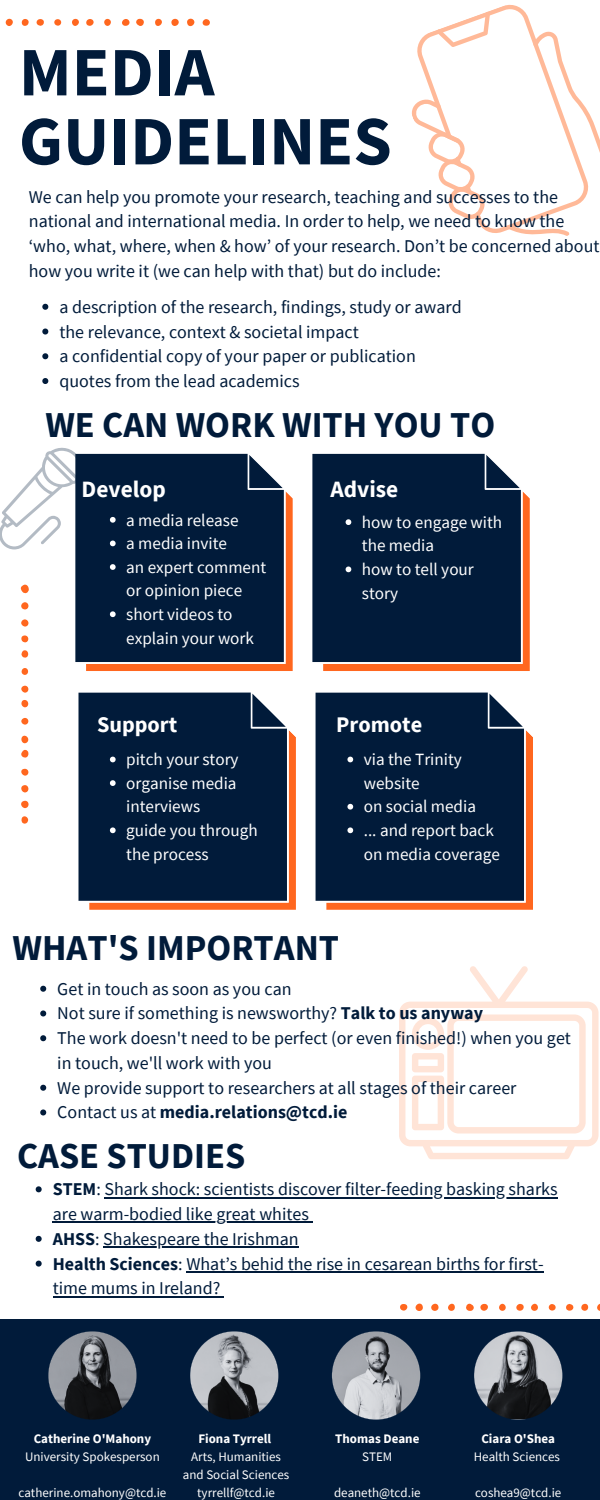
<style>
.page{position:relative;width:600px;height:1500px;background:#fff}
.page>*{position:absolute;margin:0;border:0;box-sizing:border-box;transform-origin:0 0}
.t1{font:700 69.4px/69px "Source Sans Pro";color:#011b3a}
.t2{font:700 36.4px "Source Sans Pro";color:#011b3a}
.t3{font:700 23.4px "Source Sans Pro";color:#fff}
.t4{font:700 22.3px "Source Sans Pro";color:#fff}
.t5{font:18px/24.8px "Source Sans Pro";color:#011b3a}
.t6{font:700 18px "Source Sans Pro";color:#011b3a}
.t7{font:17.2px/23.6px "Source Sans Pro";color:#fff}
.t8{font:13px/18px "Source Sans Pro";color:#fff;text-align:center}
.t9{font:700 13px "Source Sans Pro";color:#fff}
.s1{font-weight:700}
.s2{font-weight:400}
</style>
<div class="page">
<svg style="left:417px;top:4px;width:112px;height:229px"></svg>
<svg style="left:436px;top:11px;width:61px;height:40px"></svg>
<svg style="left:411px;top:91px;width:79px;height:135px"></svg>
<svg style="left:506px;top:18px;width:94px;height:218px"></svg>
<svg style="left:75px;top:453px;width:218px;height:218px;background:#1b2a41"></svg>
<svg style="left:312px;top:453px;width:218px;height:218px;background:#1b2a41"></svg>
<svg style="left:78px;top:692px;width:218px;height:218px;background:#1b2a41"></svg>
<svg style="left:0;top:447px;width:82px;height:102px"></svg>
<svg style="left:315px;top:692px;width:218px;height:218px;background:#1b2a41"></svg>
<div style="left:0;top:1320px;width:600px;height:180px;background:#011b3a"></div>
<svg style="left:399px;top:966px;width:200px;height:193px"></svg>
<svg style="left:412px;top:1014px;width:174px;height:120px"></svg>
<svg style="left:136px;top:19px;width:8px;height:7px"></svg>
<div style="left:187px;top:19px;width:7px;height:7px;background:#ff671f;border-radius:50%"></div>
<div style="left:171px;top:19px;width:8px;height:7px;background:#ff671f;border-radius:50%"></div>
<svg style="left:122px;top:19px;width:8px;height:7px"></svg>
<div style="left:6px;top:19px;width:7px;height:7px;background:#ff671f;border-radius:50%"></div>
<div style="left:86px;top:19px;width:8px;height:7px;background:#ff671f;border-radius:50%"></div>
<svg style="left:36px;top:19px;width:8px;height:7px"></svg>
<div style="left:155px;top:19px;width:7px;height:7px;background:#ff671f;border-radius:3px"></div>
<svg style="left:203px;top:19px;width:7px;height:7px"></svg>
<div style="left:72px;top:19px;width:7px;height:7px;background:#ff671f;border-radius:50%"></div>
<div style="left:22px;top:19px;width:7px;height:7px;background:#ff671f;border-radius:3px"></div>
<svg style="left:104px;top:19px;width:7px;height:7px"></svg>
<div style="left:54px;top:19px;width:7px;height:7px;background:#ff671f;border-radius:50%"></div>
<svg style="left:466px;top:1304px;width:8px;height:7px"></svg>
<div style="left:416px;top:1304px;width:7px;height:7px;background:#ff671f;border-radius:50%"></div>
<div style="left:431px;top:1304px;width:8px;height:7px;background:#ff671f;border-radius:50%"></div>
<svg style="left:480px;top:1304px;width:8px;height:7px"></svg>
<svg style="left:597px;top:1304px;width:3px;height:7px"></svg>
<div style="left:516px;top:1304px;width:8px;height:7px;background:#ff671f;border-radius:50%"></div>
<svg style="left:566px;top:1304px;width:8px;height:7px"></svg>
<div style="left:448px;top:1304px;width:7px;height:7px;background:#ff671f;border-radius:3px"></div>
<svg style="left:400px;top:1304px;width:7px;height:7px"></svg>
<div style="left:531px;top:1304px;width:7px;height:7px;background:#ff671f;border-radius:50%"></div>
<div style="left:581px;top:1304px;width:7px;height:7px;background:#ff671f;border-radius:3px"></div>
<svg style="left:499px;top:1304px;width:7px;height:7px"></svg>
<div style="left:549px;top:1304px;width:7px;height:7px;background:#ff671f;border-radius:50%"></div>
<svg style="left:21px;top:584px;width:8px;height:9px"></svg>
<svg style="left:21px;top:750px;width:7px;height:8px"></svg>
<div style="left:21px;top:801px;width:8px;height:7px;background:#ff671f;border-radius:50%"></div>
<div style="left:21px;top:785px;width:7px;height:7px;background:#ff671f;border-radius:50%"></div>
<div style="left:21px;top:602px;width:7px;height:7px;background:#ff671f;border-radius:50%"></div>
<svg style="left:21px;top:735px;width:7px;height:8px"></svg>
<div style="left:21px;top:619px;width:7px;height:8px;background:#ff671f;border-radius:50%"></div>
<div style="left:21px;top:700px;width:7px;height:7px;background:#ff671f;border-radius:50%"></div>
<svg style="left:21px;top:650px;width:7px;height:8px"></svg>
<div style="left:21px;top:769px;width:7px;height:7px;background:#ff671f;border-radius:3px"></div>
<svg style="left:21px;top:816px;width:7px;height:8px"></svg>
<div style="left:21px;top:686px;width:7px;height:7px;background:#ff671f;border-radius:50%"></div>
<div style="left:21px;top:635px;width:7px;height:7px;background:#ff671f;border-radius:3px"></div>
<svg style="left:21px;top:718px;width:7px;height:7px"></svg>
<div style="left:22px;top:668px;width:6px;height:7px;background:#ff671f;border-radius:50%"></div>
<svg style="left:48px;top:1331px;width:89px;height:89px"></svg>
<svg style="left:190px;top:1331px;width:89px;height:89px"></svg>
<svg style="left:331px;top:1331px;width:90px;height:89px"></svg>
<svg style="left:474px;top:1331px;width:89px;height:89px"></svg>
<svg style="left:42px;top:304px;width:6px;height:6px"></svg>
<svg style="left:42px;top:329px;width:6px;height:6px"></svg>
<svg style="left:42px;top:353px;width:6px;height:6px"></svg>
<svg style="left:42px;top:378px;width:6px;height:6px"></svg>
<svg style="left:110px;top:517px;width:6px;height:6px"></svg>
<svg style="left:110px;top:541px;width:6px;height:5px"></svg>
<svg style="left:110px;top:564px;width:6px;height:6px"></svg>
<svg style="left:110px;top:611px;width:6px;height:6px"></svg>
<svg style="left:346px;top:519px;width:5px;height:6px"></svg>
<svg style="left:346px;top:567px;width:5px;height:5px"></svg>
<svg style="left:110px;top:757px;width:6px;height:5px"></svg>
<svg style="left:110px;top:780px;width:6px;height:6px"></svg>
<svg style="left:110px;top:827px;width:6px;height:6px"></svg>
<svg style="left:347px;top:757px;width:6px;height:5px"></svg>
<svg style="left:347px;top:804px;width:6px;height:6px"></svg>
<svg style="left:347px;top:827px;width:6px;height:6px"></svg>
<svg style="left:40px;top:986px;width:6px;height:6px"></svg>
<svg style="left:40px;top:1010px;width:6px;height:6px"></svg>
<svg style="left:40px;top:1035px;width:6px;height:6px"></svg>
<svg style="left:40px;top:1085px;width:6px;height:6px"></svg>
<svg style="left:40px;top:1109px;width:6px;height:6px"></svg>
<svg style="left:36px;top:1186px;width:6px;height:6px"></svg>
<hr style="left:104px;top:1197px;width:454px;height:1px;background:#011b3a">
<hr style="left:53px;top:1222px;width:256px;height:1px;background:#011b3a">
<svg style="left:36px;top:1236px;width:6px;height:6px"></svg>
<hr style="left:103px;top:1246px;width:196px;height:2px;background:#011b3a">
<svg style="left:36px;top:1261px;width:6px;height:6px"></svg>
<hr style="left:186px;top:1271px;width:358px;height:2px;background:#011b3a">
<hr style="left:53px;top:1296px;width:167px;height:1px;background:#011b3a">
<p class="t1" style="left:19px;top:36px;width:374px">MEDIA<br>GUIDELINES</p>
<p class="t5" style="left:29px;top:184px;width:572px">We can help you promote your research, teaching and successes to the national and international media. In order to help, we need to know the ‘who, what, where, when &amp; how’ of your research. Don’t be concerned about how you write it (we can help with that) but do include:</p>
<p class="t5" style="left:59px;top:294px;width:404px">a description of the research, findings, study or award</p>
<p class="t5" style="left:59px;top:319px;width:301px">the relevance, context &amp; societal impact</p>
<p class="t5" style="left:59px;top:343px;width:358px">a confidential copy of your paper or publication</p>
<p class="t5" style="left:59px;top:368px;width:242px">quotes from the lead academics</p>
<p class="t2" style="left:45px;top:401px;width:451px">WE CAN WORK WITH YOU TO</p>
<p class="t3" style="left:82px;top:474px;width:86px">Develop</p>
<p class="t3" style="left:330px;top:474px;width:69px">Advise</p>
<p class="t7" style="left:126px;top:508px;width:114px">a media release</p>
<p class="t7" style="left:126px;top:531px;width:102px">a media invite</p>
<p class="t7" style="left:126px;top:555px;width:142px">an expert comment or opinion piece</p>
<p class="t7" style="left:126px;top:602px;width:129px">short videos to explain your work</p>
<p class="t7" style="left:362px;top:510px;width:142px">how to engage with the media</p>
<p class="t7" style="left:362px;top:557px;width:114px">how to tell your story</p>
<p class="t4" style="left:97px;top:710px;width:82px">Support</p>
<p class="t4" style="left:336px;top:710px;width:88px">Promote</p>
<p class="t7" style="left:126px;top:747px;width:114px">pitch your story</p>
<p class="t7" style="left:126px;top:771px;width:112px">organise media interviews</p>
<p class="t7" style="left:126px;top:818px;width:133px">guide you through the process</p>
<p class="t7" style="left:364px;top:747px;width:100px">via the Trinity website</p>
<p class="t7" style="left:364px;top:795px;width:114px">on social media</p>
<p class="t7" style="left:364px;top:818px;width:138px">... and report back on media coverage</p>
<p class="t2" style="left:12px;top:925px;width:328px">WHAT'S IMPORTANT</p>
<p class="t5" style="left:57px;top:976px;width:236px">Get in touch as soon as you can</p>
<p class="t5" style="left:57px;top:1001px;width:427px">Not sure if something is newsworthy? <span class="s1">Talk to us anyway</span></p>
<p class="t5" style="left:57px;top:1025px;width:515px">The work doesn't need to be perfect (or even finished!) when you get in touch, we'll work with you</p>
<p class="t5" style="left:57px;top:1075px;width:461px">We provide support to researchers at all stages of their career</p>
<p class="t6" style="left:57px;top:1101px;width:292px"><span class="s2">Contact us at</span> media.relations@tcd.ie</p>
<p class="t2" style="left:17px;top:1132px;width:230px">CASE STUDIES</p>
<p class="t5" style="left:53px;top:1177px;width:506px"><span class="s1">STEM</span>: Shark shock: scientists discover filter-feeding basking sharks are warm-bodied like great whites</p>
<p class="t5" style="left:53px;top:1226px;width:248px"><span class="s1">AHSS</span>: Shakespeare the Irishman</p>
<p class="t5" style="left:53px;top:1251px;width:492px"><span class="s1">Health Sciences</span>: What’s behid the rise in cesarean births for first&shy;time mums in Ireland?</p>
<p class="t9" style="left:34px;top:1430px;width:119px">Catherine O'Mahony</p>
<p class="t8" style="left:25px;top:1447px;width:136px">University Spokesperson</p>
<p class="t8" style="left:18px;top:1483px;width:149px">catherine.omahony@tcd.ie</p>
<p class="t9" style="left:198px;top:1430px;width:74px">Fiona Tyrrell</p>
<p class="t8" style="left:183px;top:1447px;width:108px">Arts, Humanities and Social Sciences</p>
<p class="t8" style="left:197px;top:1483px;width:79px">tyrrellf@tcd.ie</p>
<p class="t9" style="left:335px;top:1430px;width:86px">Thomas Deane</p>
<p class="t8" style="left:362px;top:1447px;width:32px">STEM</p>
<p class="t8" style="left:334px;top:1483px;width:88px">deaneth@tcd.ie</p>
<p class="t9" style="left:481px;top:1430px;width:75px">Ciara O'Shea</p>
<p class="t8" style="left:474px;top:1447px;width:88px">Health Sciences</p>
<p class="t8" style="left:475px;top:1483px;width:88px">coshea9@tcd.ie</p>
</div>
